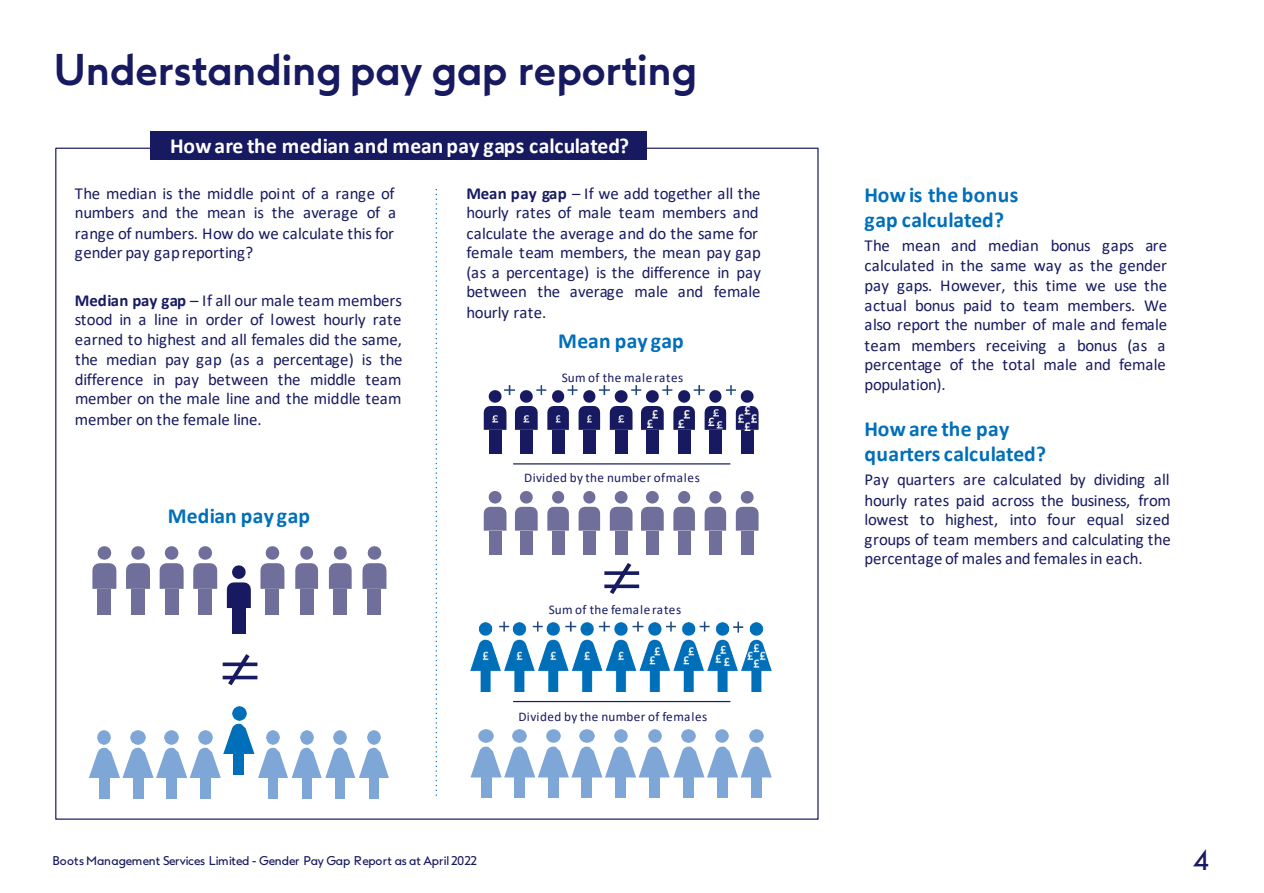
<style>
.page{position:relative;width:1264px;height:893px;background:#fff}
.page>*{position:absolute;margin:0;border:0;box-sizing:border-box;transform-origin:0 0}
.t1{font:700 42px "Boots Sharp";letter-spacing:.005em;color:#171a60}
.t2{font:27.6px "Boots Sharp";color:#171a60}
.t3{font:700 21.6px/25.2px "Calibri";letter-spacing:.005em;color:#006fba}
.t4{font:700 21.6px "Calibri";letter-spacing:.005em;color:#fff}
.t5{font:16.8px/19.8px "Calibri";letter-spacing:-.015em;color:#171a60;text-align:justify}
.t6{font:13.2px "Calibri";letter-spacing:.02em;color:#171a60}
.Slide{font:12px "Boots Sharp";letter-spacing:-.005em;color:#171a60}
.s1{font-weight:700}
</style>
<div class="page">
<div style="left:150px;top:131px;width:497px;height:29px;background:#171a60"></div>
<svg style="left:436px;top:189px;width:1px;height:607px"></svg>
<hr style="left:513px;top:463px;width:217px;height:1px;background:#171a60">
<hr style="left:513px;top:701px;width:217px;height:1px;background:#171a60">
<div style="left:488px;top:531px;width:13px;height:23px;background:#706f9c"></div>
<svg style="left:484px;top:491px;width:22px;height:40px"></svg>
<div style="left:740px;top:531px;width:13px;height:23px;background:#706f9c"></div>
<svg style="left:736px;top:491px;width:22px;height:40px"></svg>
<div style="left:709px;top:531px;width:12px;height:23px;background:#706f9c"></div>
<svg style="left:704px;top:491px;width:22px;height:40px"></svg>
<div style="left:678px;top:531px;width:12px;height:23px;background:#706f9c"></div>
<svg style="left:673px;top:491px;width:22px;height:40px"></svg>
<div style="left:646px;top:531px;width:13px;height:23px;background:#706f9c"></div>
<svg style="left:641px;top:491px;width:23px;height:40px"></svg>
<div style="left:614px;top:531px;width:13px;height:23px;background:#706f9c"></div>
<svg style="left:610px;top:491px;width:22px;height:40px"></svg>
<div style="left:583px;top:531px;width:12px;height:23px;background:#706f9c"></div>
<svg style="left:578px;top:491px;width:22px;height:40px"></svg>
<div style="left:552px;top:531px;width:12px;height:23px;background:#706f9c"></div>
<svg style="left:547px;top:491px;width:22px;height:40px"></svg>
<div style="left:520px;top:531px;width:13px;height:23px;background:#706f9c"></div>
<svg style="left:515px;top:491px;width:23px;height:40px"></svg>
<svg style="left:604px;top:571px;width:35px;height:4px"></svg>
<svg style="left:604px;top:584px;width:35px;height:4px"></svg>
<svg style="left:610px;top:563px;width:21px;height:31px"></svg>
<img style="left:470px;top:623px;width:302px;height:68px">
<div style="left:488px;top:430px;width:13px;height:24px;background:#171a60"></div>
<div style="left:520px;top:430px;width:13px;height:24px;background:#171a60"></div>
<div style="left:552px;top:430px;width:12px;height:24px;background:#171a60"></div>
<div style="left:583px;top:430px;width:12px;height:24px;background:#171a60"></div>
<div style="left:614px;top:430px;width:13px;height:24px;background:#171a60"></div>
<div style="left:646px;top:430px;width:13px;height:24px;background:#171a60"></div>
<div style="left:678px;top:430px;width:12px;height:24px;background:#171a60"></div>
<div style="left:740px;top:430px;width:13px;height:24px;background:#171a60"></div>
<div style="left:709px;top:430px;width:12px;height:24px;background:#171a60"></div>
<div style="left:481px;top:777px;width:10px;height:21px;background:#7ea6d7"></div>
<div style="left:514px;top:777px;width:11px;height:21px;background:#7ea6d7"></div>
<div style="left:548px;top:777px;width:10px;height:21px;background:#7ea6d7"></div>
<div style="left:582px;top:777px;width:10px;height:21px;background:#7ea6d7"></div>
<div style="left:615px;top:777px;width:11px;height:21px;background:#7ea6d7"></div>
<div style="left:649px;top:777px;width:10px;height:21px;background:#7ea6d7"></div>
<div style="left:684px;top:777px;width:10px;height:21px;background:#7ea6d7"></div>
<div style="left:717px;top:777px;width:11px;height:21px;background:#7ea6d7"></div>
<div style="left:751px;top:777px;width:10px;height:21px;background:#7ea6d7"></div>
<svg style="left:470px;top:730px;width:302px;height:47px"></svg>
<img style="left:749px;top:730px;width:14px;height:13px">
<svg style="left:223px;top:662px;width:34px;height:4px"></svg>
<hr style="left:223px;top:676px;width:34px;height:3px;background:#171a60">
<svg style="left:228px;top:654px;width:22px;height:31px"></svg>
<div style="left:98px;top:589px;width:13px;height:25px;background:#706f9c"></div>
<svg style="left:92px;top:546px;width:24px;height:43px"></svg>
<div style="left:266px;top:589px;width:13px;height:25px;background:#706f9c"></div>
<svg style="left:260px;top:546px;width:24px;height:43px"></svg>
<div style="left:232px;top:608px;width:14px;height:26px;background:#171a60"></div>
<svg style="left:227px;top:565px;width:24px;height:43px"></svg>
<div style="left:131px;top:589px;width:14px;height:25px;background:#706f9c"></div>
<svg style="left:126px;top:546px;width:24px;height:43px"></svg>
<div style="left:300px;top:589px;width:13px;height:25px;background:#706f9c"></div>
<svg style="left:295px;top:546px;width:23px;height:43px"></svg>
<div style="left:165px;top:589px;width:13px;height:25px;background:#706f9c"></div>
<svg style="left:160px;top:546px;width:24px;height:43px"></svg>
<div style="left:334px;top:589px;width:13px;height:25px;background:#706f9c"></div>
<svg style="left:329px;top:546px;width:23px;height:43px"></svg>
<div style="left:198px;top:589px;width:14px;height:25px;background:#706f9c"></div>
<svg style="left:193px;top:546px;width:24px;height:43px"></svg>
<div style="left:368px;top:589px;width:13px;height:25px;background:#706f9c"></div>
<svg style="left:362px;top:546px;width:24px;height:43px"></svg>
<div style="left:99px;top:778px;width:11px;height:20px;background:#7ea6d7"></div>
<div style="left:133px;top:778px;width:10px;height:20px;background:#7ea6d7"></div>
<div style="left:166px;top:778px;width:11px;height:20px;background:#7ea6d7"></div>
<div style="left:200px;top:778px;width:10px;height:20px;background:#7ea6d7"></div>
<div style="left:268px;top:778px;width:10px;height:20px;background:#7ea6d7"></div>
<div style="left:302px;top:778px;width:10px;height:20px;background:#7ea6d7"></div>
<div style="left:335px;top:778px;width:10px;height:20px;background:#7ea6d7"></div>
<div style="left:369px;top:778px;width:10px;height:20px;background:#7ea6d7"></div>
<svg style="left:89px;top:707px;width:300px;height:71px"></svg>
<svg style="left:484px;top:385px;width:274px;height:45px"></svg>
<svg style="left:499px;top:621px;width:10px;height:10px"></svg>
<svg style="left:533px;top:621px;width:10px;height:10px"></svg>
<svg style="left:565px;top:621px;width:11px;height:10px"></svg>
<svg style="left:599px;top:621px;width:11px;height:10px"></svg>
<svg style="left:632px;top:621px;width:11px;height:10px"></svg>
<svg style="left:666px;top:621px;width:10px;height:10px"></svg>
<svg style="left:699px;top:621px;width:10px;height:10px"></svg>
<svg style="left:733px;top:622px;width:10px;height:11px"></svg>
<h2 class="t1" style="left:54px;top:43px;width:645px">Understanding pay gap reporting</h2>
<p class="t4" style="left:170px;top:131px;width:460px">How are the median and mean pay gaps calculated?</p>
<p class="t5" style="left:75px;top:183px;width:323px;text-align:left">The median is the middle point of a range of numbers and the mean is the average of a range of numbers. How do we calculate this for gender pay gapreporting?</p>
<p class="t5" style="left:75px;top:290px;width:329px"><span class="s1">Median pay gap</span> – If all our male team members stood in a line in order of lowest hourly rate earned to highest and all females did the same, the median pay gap (as a percentage) is the difference in pay between the middle team member on the male line and the middle team member on the female line.</p>
<p class="t3" style="left:168px;top:503px;width:144px">Median pay gap</p>
<p class="t5" style="left:466px;top:183px;width:296px;text-align:left"><span class="s1">Mean pay gap</span> – If we add together all the hourly rates of male team members and calculate the average and do the same for female team members, the mean pay gap (as a percentage) is the difference in pay between the average male and female hourly rate.</p>
<p class="t3" style="left:558px;top:328px;width:127px">Mean pay gap</p>
<p class="t6" style="left:562px;top:368px;width:123px">Sum of the malerates</p>
<p class="t6" style="left:524px;top:469px;width:177px">Divided by the number ofmales</p>
<p class="t6" style="left:549px;top:600px;width:134px">Sum of the femalerates</p>
<p class="t6" style="left:518px;top:707px;width:190px">Divided by the number of females</p>
<p class="t3" style="left:864px;top:182px;width:155px">How is the bonus gap calculated?</p>
<p class="t5" style="left:864px;top:235px;width:304px">The mean and median bonus gaps are calculated in the same way as the gender pay gaps. However, this time we use the actual bonus paid to team members. We also report the number of male and female team members receiving a bonus (as a percentage of the total male and female population).</p>
<p class="t3" style="left:864px;top:416px;width:183px">How are the pay quarters calculated?</p>
<p class="t5" style="left:864px;top:469px;width:308px">Pay quarters are calculated by dividing all hourly rates paid across the business, from lowest to highest, into four equal sized groups of team members and calculating the percentage of males and females in each.</p>
<p class="Slide" style="left:53px;top:852px;width:426px">Boots Management Services Limited - Gender Pay Gap Report as at April 2022</p>
<h2 class="t2" style="left:1193px;top:842px;width:18px">4</h2>
</div>
